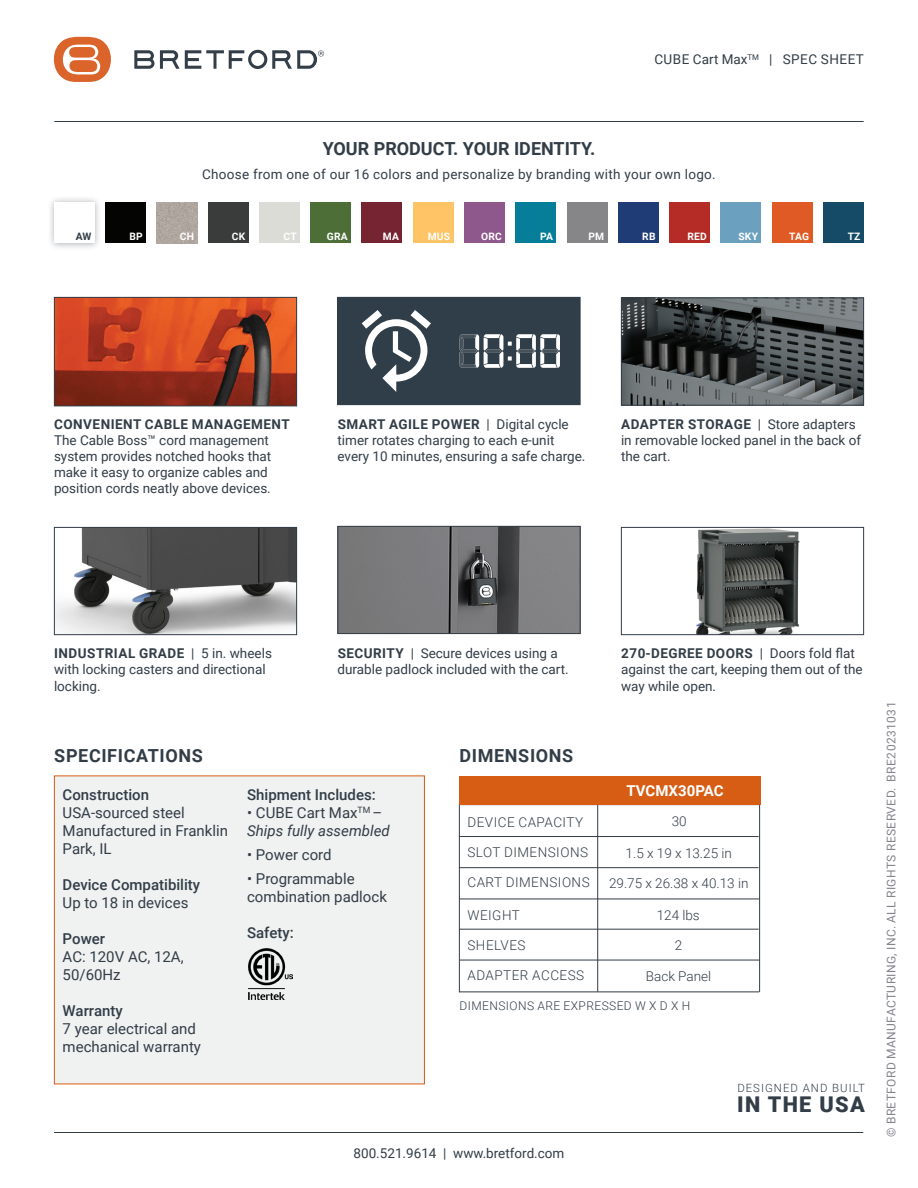
<style>
.page{position:relative;width:918px;height:1188px;background:#fff}
.page>*{position:absolute;margin:0;border:0;box-sizing:border-box;transform-origin:0 0}
.t1{font:51.15px "Digital 7";color:#fff}
.t2{font:900 21.75px "Roboto";letter-spacing:.06em;color:#323d47}
.t3{font:700 18px "Roboto";color:#323d47}
.t4{font:700 18px "Roboto";letter-spacing:.035em;color:#323d47}
.t5{font:15px/18px "Roboto";color:#323d47}
.t6{font:500 15px "Roboto";color:#323d47}
.t7{font:italic 15px/18px "Roboto";color:#323d47}
.t8{font:700 15px "Roboto";color:#fff}
.t9{font:13.5px/16.2px "Roboto";color:#323d47}
.t10{font:300 13.5px "Roboto";letter-spacing:.035em;color:#323d47}
.t11{font:13.5px "Roboto";letter-spacing:.02em;color:#323d47}
.t12{font:300 13.5px "Roboto";color:#323d47}
.t13{font:13.5px "Roboto";letter-spacing:.035em;color:#323d47}
.t14{font:12px "Roboto";letter-spacing:.035em;color:#84848c}
.t15{font:300 12px "Roboto";letter-spacing:.035em;color:#323d47}
.t16{font:300 11.4px "Roboto";letter-spacing:.09em;color:#323d47}
.t17{font:700 10.2px "Roboto";letter-spacing:.02em;color:#fff}
.t18{font:700 10.2px "Roboto";color:#323d47}
.s1{font-weight:700}
.s2{font-style:normal}
</style>
<div class="page">
<svg style="left:134px;top:50px;width:20px;height:19px"></svg>
<svg style="left:54px;top:37px;width:57px;height:45px"></svg>
<svg style="left:160px;top:50px;width:164px;height:19px"></svg>
<div style="left:47px;top:195px;width:55px;height:55px;background:#323d47;opacity:.4"></div>
<div style="left:54px;top:202px;width:41px;height:41px;background:#fff"></div>
<div style="left:515px;top:202px;width:41px;height:41px;background:#077e99"></div>
<div style="left:823px;top:202px;width:41px;height:41px;background:#154b66"></div>
<div style="left:105px;top:202px;width:41px;height:41px;background:#040503"></div>
<div style="left:567px;top:202px;width:41px;height:41px;background:#868588"></div>
<div style="left:772px;top:202px;width:41px;height:41px;background:#df5a25"></div>
<div style="left:208px;top:202px;width:41px;height:41px;background:#3a3c3c"></div>
<div style="left:669px;top:202px;width:41px;height:41px;background:#b42c25"></div>
<div style="left:464px;top:202px;width:41px;height:41px;background:#8f588d"></div>
<div style="left:259px;top:202px;width:41px;height:41px;background:#dcdcd6"></div>
<div style="left:720px;top:202px;width:41px;height:41px;background:#6ba1bf"></div>
<div style="left:361px;top:202px;width:41px;height:41px;background:#772432"></div>
<img style="left:156px;top:202px;width:41px;height:41px">
<div style="left:413px;top:202px;width:41px;height:41px;background:#fec466"></div>
<div style="left:310px;top:202px;width:41px;height:41px;background:#4d6f37"></div>
<hr style="left:54px;top:121px;width:810px;height:1px;background:#323d47">
<div style="left:618px;top:202px;width:41px;height:41px;background:#1f3c76"></div>
<hr style="left:54px;top:1132px;width:809px;height:1px;background:#323d47">
<img style="left:56px;top:529px;width:239px;height:104px">
<div style="left:54px;top:527px;width:243px;height:108px;border:1px solid #323d47"></div>
<img style="left:696px;top:529px;width:104px;height:104px">
<div style="left:621px;top:527px;width:243px;height:108px;border:1px solid #323d47"></div>
<img style="left:340px;top:528px;width:238px;height:104px">
<div style="left:338px;top:526px;width:242px;height:108px;border:1px solid #323d47"></div>
<img style="left:623px;top:300px;width:239px;height:104px">
<div style="left:621px;top:298px;width:243px;height:108px;border:1px solid #323d47"></div>
<div style="left:338px;top:297px;width:242px;height:108px;background:#2f3e48"></div>
<svg style="left:362px;top:310px;width:69px;height:82px"></svg>
<svg style="left:460px;top:334px;width:100px;height:34px"></svg>
<img style="left:56px;top:299px;width:239px;height:105px">
<div style="left:54px;top:297px;width:243px;height:109px;border:1px solid #323d47"></div>
<hr style="left:460px;top:804px;width:300px;height:1px;background:#323d47">
<hr style="left:459px;top:836px;width:300px;height:1px;background:#323d47">
<hr style="left:459px;top:867px;width:300px;height:1px;background:#323d47">
<hr style="left:459px;top:899px;width:300px;height:1px;background:#323d47">
<hr style="left:459px;top:929px;width:300px;height:1px;background:#323d47">
<hr style="left:460px;top:960px;width:300px;height:1px;background:#323d47">
<hr style="left:459px;top:992px;width:300px;height:1px;background:#323d47">
<hr style="left:459px;top:804px;width:1px;height:188px;background:#323d47">
<hr style="left:597px;top:804px;width:1px;height:188px;background:#323d47">
<hr style="left:759px;top:804px;width:1px;height:188px;background:#323d47">
<div style="left:459px;top:776px;width:301px;height:28px;background:#d75d14"></div>
<div style="left:54px;top:776px;width:371px;height:308px;background:#f0f1f1;border:1px solid #d75d14"></div>
<img style="left:248px;top:948px;width:45px;height:52px">
<p class="t13" style="left:654px;top:50px;width:211px">CUBE Cart Max<sup>TM</sup> | SPEC SHEET</p>
<h3 class="t3" style="left:323px;top:136px;width:274px">YOUR PRODUCT. YOUR IDENTITY.</h3>
<p class="t11" style="left:202px;top:165px;width:515px">Choose from one of our 16 colors and personalize by branding with your own logo.</p>
<p class="t18" style="left:76px;top:229px;width:17px">AW</p>
<p class="t17" style="left:129px;top:229px;width:15px">BP</p>
<p class="t17" style="left:180px;top:229px;width:16px">CH</p>
<p class="t17" style="left:232px;top:229px;width:15px">CK</p>
<p class="t17" style="left:284px;top:229px;width:15px">CT</p>
<p class="t17" style="left:327px;top:229px;width:22px">GRA</p>
<p class="t17" style="left:383px;top:229px;width:18px">MA</p>
<p class="t17" style="left:428px;top:229px;width:24px">MUS</p>
<p class="t17" style="left:481px;top:229px;width:22px">ORC</p>
<p class="t17" style="left:540px;top:229px;width:14px">PA</p>
<p class="t17" style="left:588px;top:229px;width:17px">PM</p>
<p class="t17" style="left:687px;top:229px;width:21px">RED</p>
<p class="t17" style="left:738px;top:229px;width:21px">SKY</p>
<p class="t17" style="left:789px;top:229px;width:21px">TAG</p>
<p class="t17" style="left:848px;top:229px;width:14px">TZ</p>
<p class="t17" style="left:642px;top:229px;width:15px">RB</p>
<p class="t1" style="left:473px;top:329px;width:91px">10:00</p>
<p class="t9" style="left:54px;top:415px;width:237px"><span class="s1">CONVENIENT CABLE MANAGEMENT </span>The Cable Boss™ cord management system provides notched hooks that make it easy to organize cables and position cords neatly above devices.</p>
<p class="t9" style="left:621px;top:415px;width:242px"><span class="s1">ADAPTER STORAGE</span> | Store adapters in removable locked panel in the back of the cart.</p>
<p class="t9" style="left:338px;top:415px;width:249px"><span class="s1">SMART AGILE POWER</span> | Digital cycle timer rotates charging to each e-unit every 10 minutes, ensuring a safe charge.</p>
<p class="t9" style="left:54px;top:645px;width:219px"><span class="s1">INDUSTRIAL GRADE</span> | 5 in. wheels with locking casters and directional locking.</p>
<p class="t9" style="left:621px;top:645px;width:243px"><span class="s1">270-DEGREE DOORS</span> | Doors fold flat against the cart, keeping them out of the way while open.</p>
<p class="t9" style="left:338px;top:645px;width:233px"><span class="s1">SECURITY</span> | Secure devices using a durable padlock included with the cart.</p>
<p class="t4" style="left:54px;top:743px;width:150px">SPECIFICATIONS</p>
<p class="t4" style="left:460px;top:743px;width:115px">DIMENSIONS</p>
<p class="t6" style="left:63px;top:784px;width:88px">Construction</p>
<p class="t8" style="left:626px;top:781px;width:99px">TVCMX30PAC</p>
<p class="t5" style="left:63px;top:803px;width:124px">USA-sourced steel</p>
<p class="t5" style="left:63px;top:821px;width:167px">Manufactured in Franklin<br>Park, IL</p>
<p class="t6" style="left:63px;top:874px;width:139px">Device Compatibility</p>
<p class="t5" style="left:63px;top:893px;width:127px">Up to 18 in devices</p>
<p class="t6" style="left:63px;top:928px;width:44px">Power</p>
<p class="t5" style="left:63px;top:947px;width:123px">AC: 120V AC, 12A,<br>50/60Hz</p>
<p class="t6" style="left:63px;top:1000px;width:62px">Warranty</p>
<p class="t5" style="left:63px;top:1019px;width:140px">7 year electrical and mechanical warranty</p>
<p class="t6" style="left:247px;top:784px;width:130px">Shipment Includes:</p>
<p class="t7" style="left:247px;top:803px;width:144px"><span class="s2">• CUBE Cart Max</span><sup>TM</sup> <span class="s2">–<br></span>Ships fully assembled</p>
<p class="t5" style="left:247px;top:845px;width:86px">• Power cord</p>
<p class="t5" style="left:247px;top:869px;width:109px">• Programmable</p>
<p class="t5" style="left:247px;top:887px;width:141px">combination padlock</p>
<p class="t6" style="left:247px;top:922px;width:48px">Safety:</p>
<p class="t10" style="left:672px;top:812px;width:16px">30</p>
<p class="t10" style="left:468px;top:813px;width:117px">DEVICE CAPACITY</p>
<p class="t10" style="left:468px;top:843px;width:122px">SLOT DIMENSIONS</p>
<p class="t10" style="left:468px;top:873px;width:124px">CART DIMENSIONS</p>
<p class="t10" style="left:468px;top:906px;width:54px">WEIGHT</p>
<p class="t10" style="left:468px;top:936px;width:60px">SHELVES</p>
<p class="t10" style="left:468px;top:966px;width:118px">ADAPTER ACCESS</p>
<p class="t10" style="left:626px;top:844px;width:108px">1.5 x 19 x 13.25 in</p>
<p class="t12" style="left:609px;top:873px;width:141px">29.75 x 26.38 x 40.13 in</p>
<p class="t10" style="left:657px;top:906px;width:45px">124 lbs</p>
<p class="t10" style="left:675px;top:935px;width:9px">2</p>
<p class="t12" style="left:646px;top:967px;width:67px">Back Panel</p>
<p class="t15" style="left:460px;top:998px;width:232px">DIMENSIONS ARE EXPRESSED W X D X H</p>
<p class="t9" style="left:354px;top:1144px;width:212px">800.521.9614 | www.bretford.com</p>
<p class="t16" style="left:737px;top:1080px;width:129px">DESIGNED AND BUILT</p>
<h2 class="t2" style="left:737px;top:1089px;width:129px">IN THE USA</h2>
<p class="t14" style="left:883px;top:1137px;width:437px;rotate:-90deg">© BRETFORD MANUFACTURING, INC. ALL RIGHTS RESERVED. BRE20231031</p>
</div>
